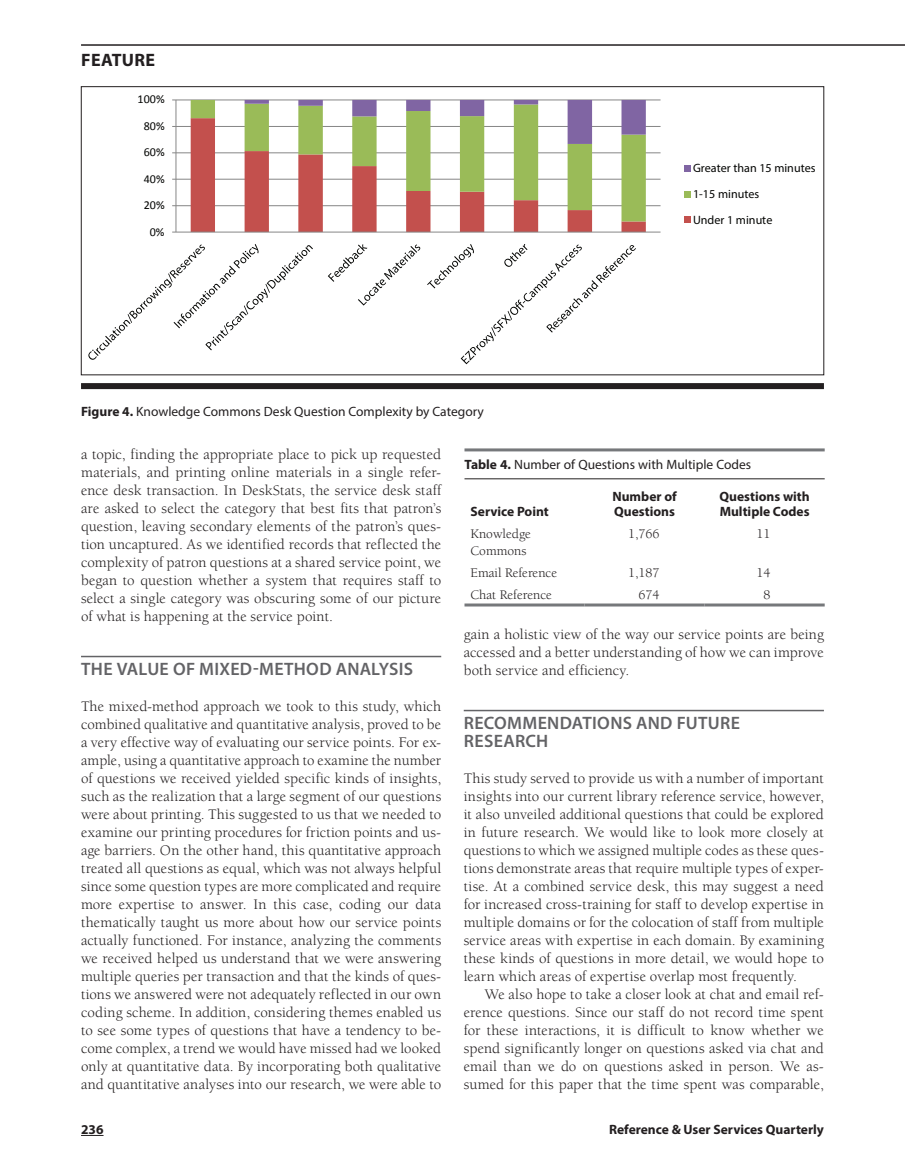
<style>
.page{position:relative;width:905px;height:1175px;background:#fff}
.page>*{position:absolute;margin:0;border:0;box-sizing:border-box;transform-origin:0 0}
.t1{font:600 18px/18px "Myriad Pro";letter-spacing:.015em;color:#636366}
.t2{font:700 18px "Myriad Pro";letter-spacing:.02em;color:#231f20}
.t3{font:15px/18px "Berkeley";letter-spacing:.005em;color:#231f20;text-align:justify}
.t4{font:13.5px "Myriad Pro";color:#231f20}
.t5{font:700 13.5px/15.8px "Myriad Pro";color:#231f20}
.t6{font:13.5px/16.5px "Berkeley";color:#231f20}
.t7{font:12.15px/25.7px "Myriad Pro";letter-spacing:.005em;color:#040503}
.t8{font:12.15px "Calibri";color:#040503}
.s1{font-weight:700}
</style>
<div class="page">
<svg style="left:81px;top:1135px;width:22px;height:1px"></svg>
<hr style="left:81px;top:44px;width:823px;height:2px;background:#231f20">
<hr style="left:81px;top:656px;width:360px;height:1px;background:#636366">
<hr style="left:464px;top:710px;width:360px;height:1px;background:#636366">
<hr style="left:464px;top:448px;width:360px;height:3px;background:#76787b">
<hr style="left:464px;top:478px;width:360px;height:1px;background:#231f20">
<hr style="left:464px;top:603px;width:120px;height:3px;background:#76787b">
<hr style="left:584px;top:603px;width:120px;height:3px;background:#76787b">
<hr style="left:704px;top:603px;width:120px;height:3px;background:#76787b">
<div style="left:81px;top:383px;width:743px;height:6px;background:#231f20"></div>
<hr style="left:176px;top:205px;width:484px;height:1px;background:#868686">
<hr style="left:176px;top:179px;width:484px;height:1px;background:#868686">
<hr style="left:176px;top:152px;width:484px;height:1px;background:#868686">
<hr style="left:176px;top:126px;width:484px;height:1px;background:#868686">
<hr style="left:176px;top:99px;width:484px;height:1px;background:#868686">
<svg style="left:191px;top:221px;width:454px;height:11px"></svg>
<svg style="left:191px;top:100px;width:454px;height:121px"></svg>
<svg style="left:244px;top:100px;width:401px;height:44px"></svg>
<hr style="left:175px;top:100px;width:1px;height:132px;background:#868686">
<hr style="left:176px;top:232px;width:484px;height:1px;background:#868686">
<svg style="left:88px;top:244px;width:225px;height:116px"></svg>
<svg style="left:328px;top:244px;width:92px;height:61px"></svg>
<svg style="left:427px;top:244px;width:209px;height:120px"></svg>
<div style="left:683px;top:165px;width:7px;height:7px;background:#8065a3"></div>
<div style="left:683px;top:191px;width:7px;height:6px;background:#9abb58"></div>
<div style="left:683px;top:217px;width:7px;height:6px;background:#c3504d"></div>
<p class="t2" style="left:81px;top:48px;width:75px">FEATURE</p>
<p class="t8" style="left:137px;top:92px;width:29px">100%</p>
<p class="t8" style="left:144px;top:118px;width:23px">80%</p>
<p class="t8" style="left:144px;top:145px;width:23px">60%</p>
<p class="t8" style="left:144px;top:171px;width:23px">40%</p>
<p class="t8" style="left:144px;top:197px;width:23px">20%</p>
<p class="t8" style="left:150px;top:224px;width:16px">0%</p>
<p class="t4" style="left:81px;top:403px;width:404px"><span class="s1">Figure 4.</span> Knowledge Commons Desk Question Complexity by Category</p>
<p class="t7" style="left:693px;top:155px;width:124px">Greater than 15 minutes<br>1-15 minutes<br>Under 1 minute</p>
<p class="t3" style="left:81px;top:446px;width:362px">a topic, finding the appropriate place to pick up requested materials, and printing online materials in a single refer&shy;ence desk transaction. In DeskStats, the service desk staff are asked to select the category that best fits that patron’s question, leaving secondary elements of the patron’s ques&shy;tion uncaptured. As we identified records that reflected the complexity of patron questions at a shared service point, we began to question whether a system that requires staff to select a single category was obscuring some of our picture of what is happening at the service point.</p>
<p class="t1" style="left:81px;top:660px;width:333px">THE VALUE OF MIXED-METHOD ANALYSIS</p>
<p class="t3" style="left:81px;top:698px;width:362px">The mixed-method approach we took to this study, which combined qualitative and quantitative analysis, proved to be a very effective way of evaluating our service points. For ex&shy;ample, using a quantitative approach to examine the number of questions we received yielded specific kinds of insights, such as the realization that a large segment of our questions were about printing. This suggested to us that we needed to examine our printing procedures for friction points and us&shy;age barriers. On the other hand, this quantitative approach treated all questions as equal, which was not always helpful since some question types are more complicated and require more expertise to answer. In this case, coding our data thematically taught us more about how our service points actually functioned. For instance, analyzing the comments we received helped us understand that we were answering multiple queries per transaction and that the kinds of ques&shy;tions we answered were not adequately reflected in our own coding scheme. In addition, considering themes enabled us to see some types of questions that have a tendency to be&shy;come complex, a trend we would have missed had we looked only at quantitative data. By incorporating both qualitative and quantitative analyses into our research, we were able to</p>
<p class="t4" style="left:464px;top:456px;width:288px"><span class="s1">Table 4.</span> Number of Questions with Multiple Codes</p>
<p class="t5" style="left:470px;top:503px;width:80px">Service Point</p>
<p class="t5" style="left:612px;top:488px;width:66px">Number of<br>Questions</p>
<p class="t5" style="left:719px;top:488px;width:92px">Questions with<br>Multiple Codes</p>
<p class="t6" style="left:470px;top:526px;width:62px">Knowledge<br>Commons</p>
<p class="t6" style="left:628px;top:526px;width:33px">1,766</p>
<p class="t6" style="left:756px;top:526px;width:16px">11</p>
<p class="t6" style="left:470px;top:565px;width:88px">Email Reference</p>
<p class="t6" style="left:628px;top:565px;width:33px">1,187</p>
<p class="t6" style="left:756px;top:565px;width:16px">14</p>
<p class="t6" style="left:470px;top:587px;width:83px">Chat Reference</p>
<p class="t6" style="left:638px;top:587px;width:23px">674</p>
<p class="t6" style="left:763px;top:587px;width:9px">8</p>
<p class="t3" style="left:464px;top:626px;width:362px">gain a holistic view of the way our service points are being accessed and a better understanding of how we can improve both service and efficiency.</p>
<p class="t1" style="left:464px;top:714px;width:277px">RECOMMENDATIONS AND FUTURE<br>RESEARCH</p>
<p class="t3" style="left:464px;top:770px;width:362px">This study served to provide us with a number of important insights into our current library reference service, however, it also unveiled additional questions that could be explored in future research. We would like to look more closely at questions to which we assigned multiple codes as these ques&shy;tions demonstrate areas that require multiple types of exper&shy;tise. At a combined service desk, this may suggest a need for increased cross-training for staff to develop expertise in multiple domains or for the colocation of staff from multiple service areas with expertise in each domain. By examining these kinds of questions in more detail, we would hope to learn which areas of expertise overlap most frequently.</p>
<p class="t3" style="left:464px;top:986px;width:362px;text-indent:21px">We also hope to take a closer look at chat and email ref&shy;erence questions. Since our staff do not record time spent for these interactions, it is difficult to know whether we spend significantly longer on questions asked via chat and email than we do on questions asked in person. We as&shy;sumed for this paper that the time spent was comparable,</p>
<p class="t5" style="left:81px;top:1121px;width:24px">236</p>
<p class="t5" style="left:609px;top:1121px;width:216px">Reference &amp; User Services Quarterly</p>
</div>
